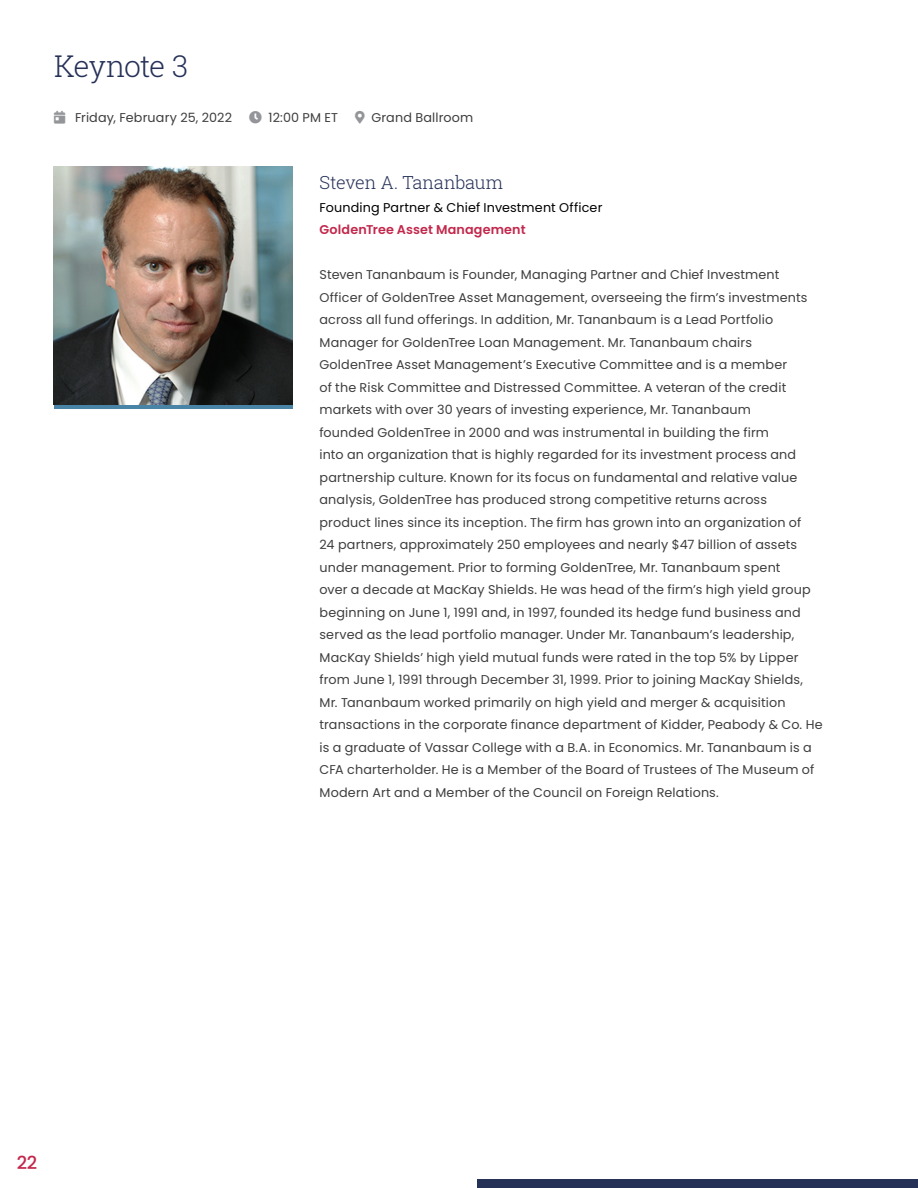
<style>
.page{position:relative;width:918px;height:1188px;background:#fff}
.page>*{position:absolute;margin:0;border:0;box-sizing:border-box;transform-origin:0 0}
.Page_Title{font:300 30px "Roboto Slab";letter-spacing:-.04em;color:#263158}
.t1{font:300 18px "Roboto Slab";letter-spacing:-.01em;color:#263158}
.t2{font:500 18px "Poppins";color:#c2284c}
.Body_Text{font:12.75px/22.5px "Poppins";letter-spacing:.01em;color:#3e3e3f}
.t3{font:12.75px "Poppins";letter-spacing:.01em;color:#000}
.t4{font:600 12.75px "Poppins";letter-spacing:.01em;color:#c2284c}
.s1{color:#939598}
</style>
<div class="page">
<div style="left:54px;top:166px;width:238px;height:244px;background:#4984a7"></div>
<img style="left:54px;top:166px;width:238px;height:239px">
<div style="left:477px;top:1179px;width:441px;height:9px;background:#263158"></div>
<p class="Page_Title" style="left:54px;top:45px;width:136px">Keynote 3</p>
<p class="Body_Text" style="left:75px;top:106px;width:158px">Friday, February 25, 2022</p>
<p class="Body_Text" style="left:269px;top:106px;width:71px">12:00 PM ET</p>
<p class="Body_Text" style="left:355px;top:106px;width:120px"><span class="s1">●▼</span> Grand Ballroom</p>
<p class="t1" style="left:320px;top:170px;width:185px">Steven A. Tananbaum</p>
<p class="t3" style="left:320px;top:200px;width:284px">Founding Partner &amp; Chief Investment Officer</p>
<p class="t4" style="left:320px;top:222px;width:208px">GoldenTree Asset Management</p>
<p class="Body_Text" style="left:320px;top:263px;width:505px">Steven Tananbaum is Founder, Managing Partner and Chief Investment Officer of GoldenTree Asset Management, overseeing the firm’s investments across all fund offerings. In addition, Mr. Tananbaum is a Lead Portfolio Manager for GoldenTree Loan Management. Mr. Tananbaum chairs GoldenTree Asset Management’s Executive Committee and is a member<br>of the Risk Committee and Distressed Committee. A veteran of the credit markets with over 30 years of investing experience, Mr. Tananbaum<br>founded GoldenTree in 2000 and was instrumental in building the firm<br>into an organization that is highly regarded for its investment process and partnership culture. Known for its focus on fundamental and relative value analysis, GoldenTree has produced strong competitive returns across<br>product lines since its inception. The firm has grown into an organization of<br>24 partners, approximately 250 employees and nearly $47 billion of assets under management. Prior to forming GoldenTree, Mr. Tananbaum spent<br>over a decade at MacKay Shields. He was head of the firm’s high yield group beginning on June 1, 1991 and, in 1997, founded its hedge fund business and served as the lead portfolio manager. Under Mr. Tananbaum’s leadership, MacKay Shields’ high yield mutual funds were rated in the top 5% by Lipper from June 1, 1991 through December 31, 1999. Prior to joining MacKay Shields, Mr. Tananbaum worked primarily on high yield and merger &amp; acquisition transactions in the corporate finance department of Kidder, Peabody &amp; Co. He is a graduate of Vassar College with a B.A. in Economics. Mr. Tananbaum is a CFA charterholder. He is a Member of the Board of Trustees of The Museum of Modern Art and a Member of the Council on Foreign Relations.</p>
<h2 class="t2" style="left:17px;top:1152px;width:22px">22</h2>
</div>
